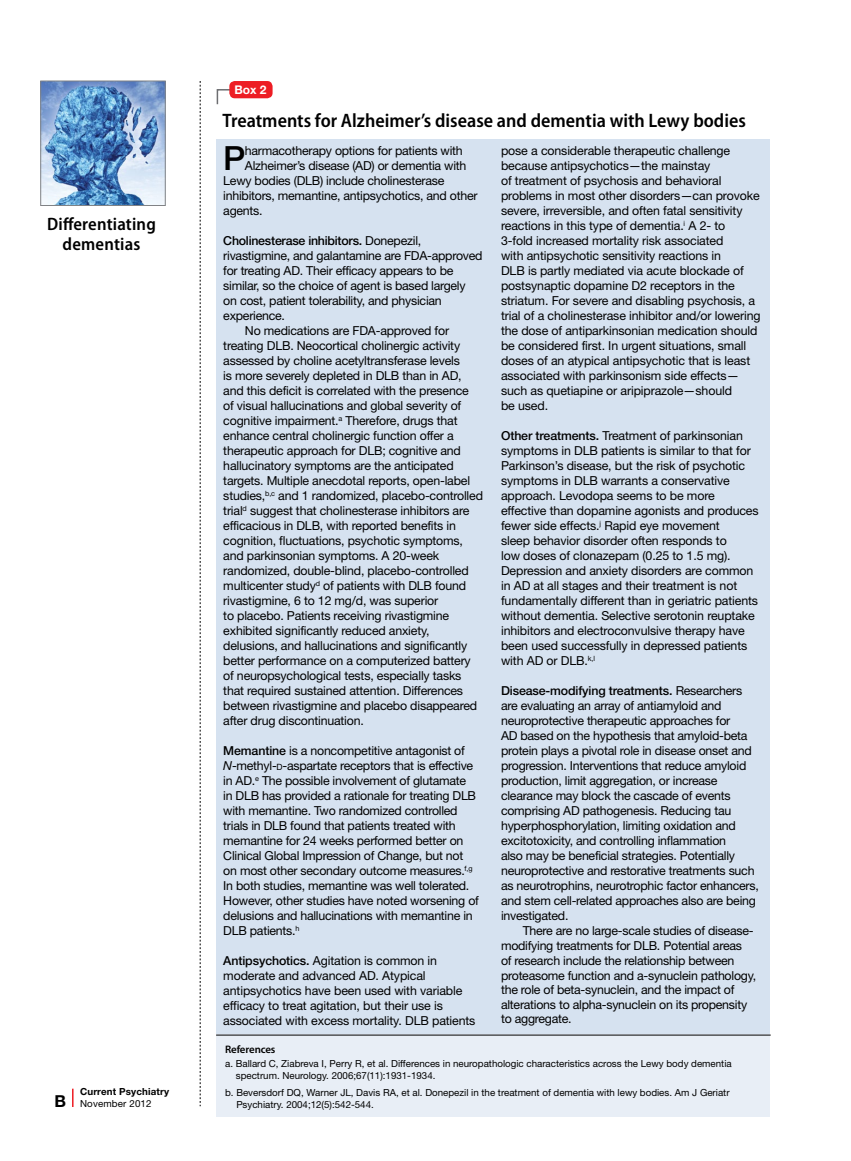
<style>
.page{position:relative;width:851px;height:1161px;background:#fff}
.page>*{position:absolute;margin:0;border:0;box-sizing:border-box;transform-origin:0 0}
.Table_Text{font:500 33.45px "Helvetica Neue LT Std";color:#000}
.Table_Title{font:600 semi-condensed 19.5px "Myriad Pro";color:#000}
.t1{font:600 semi-condensed 18px/19.5px "Myriad Pro";letter-spacing:.01em;color:#000;text-align:center}
.Table_Text-2{font:12.3px/15px "Helvetica Neue LT Std";letter-spacing:-.015em;color:#000}
.t2{font:700 12px "Helvetica Neue LT Std";color:#fff}
.Reference_Hed{font:600 10.8px "Myriad Pro";letter-spacing:-.01em;color:#000}
.Source{font:9.75px/12px "Helvetica Neue LT Std";color:#000}
.t3{font:700 9.75px/12px "Helvetica Neue LT Std";letter-spacing:.015em;color:#000}
.s1{font-size:16.5px}
.s2{font-weight:400}
.s3{font-weight:500}
.s4{font-style:italic}
.s5{font-size:8.7px}
</style>
<div class="page">
<img style="left:42px;top:83px;width:121px;height:121px">
<div style="left:40px;top:81px;width:125px;height:125px;border:1px solid #808285"></div>
<svg style="left:200px;top:81px;width:1px;height:1025px"></svg>
<svg style="left:72px;top:1089px;width:2px;height:18px"></svg>
<div style="left:216px;top:139px;width:554px;height:897px;background:#d6e2f0"></div>
<svg style="left:216px;top:89px;width:19px;height:16px"></svg>
<div style="left:229px;top:81px;width:43px;height:17px;background:#ed1d24;border-radius:5px"></div>
<div style="left:216px;top:1035px;width:554px;height:82px;background:#e8eef6"></div>
<hr style="left:216px;top:1035px;width:554px;height:1px;background:#000">
<h3 class="t1" style="left:47px;top:214px;width:110px">Differentiating dementias</h3>
<p class="t3" style="left:54px;top:1085px;width:116px;text-indent:26px">Current Psychiatry<br><span class="s1">B</span> <span class="s2">November 2012</span></p>
<p class="t2" style="left:234px;top:82px;width:34px">Box 2</p>
<p class="Table_Title" style="left:222px;top:108px;width:525px">Treatments for Alzheimer’s disease and dementia with Lewy bodies</p>
<p class="Table_Text" style="left:223px;top:138px;width:24px">P</p>
<p class="Table_Text-2" style="left:245px;top:143px;width:219px">harmacotherapy options for patients with</p>
<p class="Table_Text-2" style="left:245px;top:158px;width:223px">Alzheimer’s disease (AD) or dementia with</p>
<p class="Table_Text-2" style="left:223px;top:173px;width:222px">Lewy bodies (DLB) include cholinesterase</p>
<p class="Table_Text-2" style="left:223px;top:188px;width:256px">inhibitors, memantine, antipsychotics, and other</p>
<p class="Table_Text-2" style="left:223px;top:203px;width:41px">agents.</p>
<p class="Table_Text-2" style="left:223px;top:233px;width:261px"><span class="s3">Cholinesterase inhibitors.</span> Donepezil, rivastigmine, and galantamine are FDA-approved for treating AD. Their efficacy appears to be similar, so the choice of agent is based largely<br>on cost, patient tolerability, and physician experience.</p>
<p class="Table_Text-2" style="left:223px;top:323px;width:261px;text-indent:22px">No medications are FDA-approved for treating DLB. Neocortical cholinergic activity assessed by choline acetyltransferase levels<br>is more severely depleted in DLB than in AD, and this deficit is correlated with the presence<br>of visual hallucinations and global severity of cognitive impairment.<sup>a</sup> Therefore, drugs that enhance central cholinergic function offer a therapeutic approach for DLB; cognitive and hallucinatory symptoms are the anticipated targets. Multiple anecdotal reports, open-label studies,<sup>b,c</sup> and 1 randomized, placebo-controlled trial<sup>d</sup> suggest that cholinesterase inhibitors are efficacious in DLB, with reported benefits in cognition, fluctuations, psychotic symptoms, and parkinsonian symptoms. A 20-week randomized, double-blind, placebo-controlled multicenter study<sup>d</sup> of patients with DLB found rivastigmine, 6 to 12 mg/d, was superior<br>to placebo. Patients receiving rivastigmine exhibited significantly reduced anxiety, delusions, and hallucinations and significantly better performance on a computerized battery of neuropsychological tests, especially tasks that required sustained attention. Differences between rivastigmine and placebo disappeared after drug discontinuation.</p>
<p class="Table_Text-2" style="left:223px;top:743px;width:257px"><span class="s3">Memantine</span> is a noncompetitive antagonist of <span class="s4">N</span>-methyl-<span class="s5">d</span>-aspartate receptors that is effective in AD.<sup>e</sup> The possible involvement of glutamate<br>in DLB has provided a rationale for treating DLB with memantine. Two randomized controlled trials in DLB found that patients treated with memantine for 24 weeks performed better on Clinical Global Impression of Change, but not on most other secondary outcome measures.<sup>f,g </sup>In both studies, memantine was well tolerated.<br>However, other studies have noted worsening of delusions and hallucinations with memantine in DLB patients.<sup>h</sup></p>
<p class="Table_Text-2" style="left:223px;top:953px;width:254px"><span class="s3">Antipsychotics.</span> Agitation is common in moderate and advanced AD. Atypical antipsychotics have been used with variable efficacy to treat agitation, but their use is associated with excess mortality. DLB patients</p>
<p class="Table_Text-2" style="left:501px;top:143px;width:261px">pose a considerable therapeutic challenge because antipsychotics—the mainstay<br>of treatment of psychosis and behavioral problems in most other disorders—can provoke severe, irreversible, and often fatal sensitivity reactions in this type of dementia.<sup>i</sup> A 2- to<br>3-fold increased mortality risk associated<br>with antipsychotic sensitivity reactions in<br>DLB is partly mediated via acute blockade of postsynaptic dopamine D2 receptors in the striatum. For severe and disabling psychosis, a trial of a cholinesterase inhibitor and/or lowering the dose of antiparkinsonian medication should be considered first. In urgent situations, small doses of an atypical antipsychotic that is least associated with parkinsonism side effects— such as quetiapine or aripiprazole—should<br>be used.</p>
<p class="Table_Text-2" style="left:501px;top:428px;width:259px"><span class="s3">Other treatments.</span> Treatment of parkinsonian symptoms in DLB patients is similar to that for Parkinson’s disease, but the risk of psychotic symptoms in DLB warrants a conservative approach. Levodopa seems to be more effective than dopamine agonists and produces fewer side effects.<sup>j</sup> Rapid eye movement<br>sleep behavior disorder often responds to<br>low doses of clonazepam (0.25 to 1.5 mg).<br>Depression and anxiety disorders are common in AD at all stages and their treatment is not fundamentally different than in geriatric patients without dementia. Selective serotonin reuptake inhibitors and electroconvulsive therapy have been used successfully in depressed patients with AD or DLB.<sup>k,l</sup></p>
<p class="Table_Text-2" style="left:501px;top:683px;width:259px"><span class="s3">Disease-modifying treatments.</span> Researchers are evaluating an array of antiamyloid and neuroprotective therapeutic approaches for<br>AD based on the hypothesis that amyloid-beta protein plays a pivotal role in disease onset and progression. Interventions that reduce amyloid production, limit aggregation, or increase clearance may block the cascade of events comprising AD pathogenesis. Reducing tau hyperphosphorylation, limiting oxidation and excitotoxicity, and controlling inflammation<br>also may be beneficial strategies. Potentially neuroprotective and restorative treatments such as neurotrophins, neurotrophic factor enhancers, and stem cell-related approaches also are being investigated.</p>
<p class="Table_Text-2" style="left:501px;top:923px;width:256px;text-indent:22px">There are no large-scale studies of disease&shy;modifying treatments for DLB. Potential areas<br>of research include the relationship between proteasome function and a-synuclein pathology, the role of beta-synuclein, and the impact of alterations to alpha-synuclein on its propensity to aggregate.</p>
<p class="Reference_Hed" style="left:225px;top:1043px;width:52px">References</p>
<p class="Source" style="left:236px;top:1058px;width:497px;text-indent:-11px">a. Ballard C, Ziabreva I, Perry R, et al. Differences in neuropathologic characteristics across the Lewy body dementia spectrum. Neurology. 2006;67(11):1931-1934.</p>
<p class="Source" style="left:236px;top:1086px;width:494px;text-indent:-11px">b. Beversdorf DQ, Warner JL, Davis RA, et al. Donepezil in the treatment of dementia with lewy bodies. Am J Geriatr<br>Psychiatry. 2004;12(5):542-544.</p>
</div>
